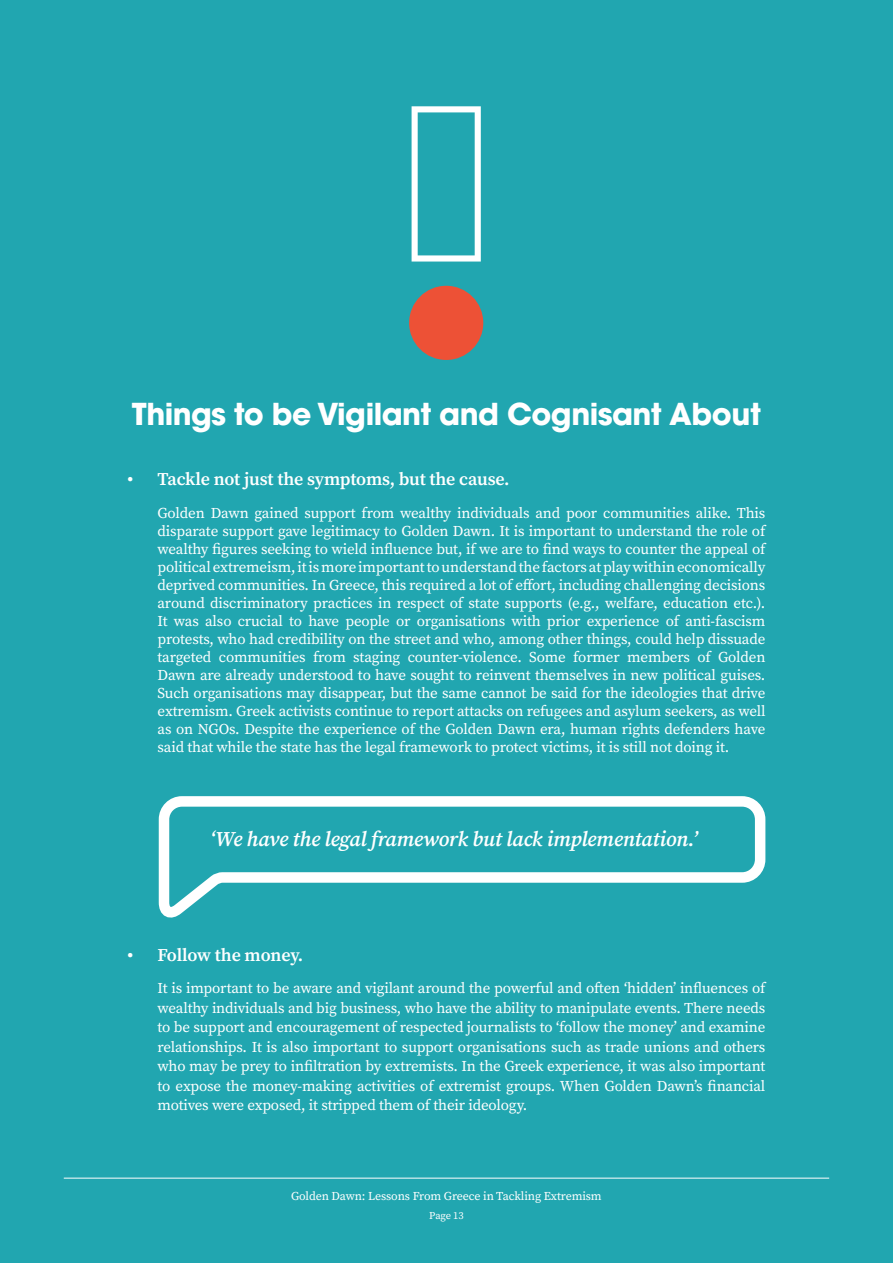
<style>
.page{position:relative;width:893px;height:1263px;background:#21a6b0}
.page>*{position:absolute;margin:0;border:0;box-sizing:border-box;transform-origin:0 0}
.t1{font:700 30px "ITC Avant Garde Pro";letter-spacing:-.02em;color:#fff}
.t2{font:italic 600 21px "Source Serif Pro";letter-spacing:-.01em;color:#fff}
.t3{font:600 18px "Source Serif Pro";letter-spacing:-.01em;color:#fff}
.t4{font:15px/18px "Source Serif Pro";letter-spacing:-.01em;color:#fff;text-align:justify}
.t5{font:12px "Source Serif Pro";letter-spacing:-.01em;color:#fff}
.t6{font:10.5px "Source Serif Pro";letter-spacing:-.015em;color:#fff}
</style>
<div class="page">
<hr style="left:64px;top:1178px;width:765px;height:1px;background:#fff">
<div style="left:409px;top:286px;width:74px;height:74px;background:#ed5136;border-radius:50%"></div>
<svg style="left:412px;top:106px;width:69px;height:156px"></svg>
<svg style="left:158px;top:796px;width:608px;height:119px"></svg>
<p class="t1" style="left:132px;top:394px;width:631px">Things to be Vigilant and Cognisant About</p>
<p class="t3" style="left:128px;top:467px;width:384px">• Tackle not just the symptoms, but the cause.</p>
<p class="t4" style="left:158px;top:504px;width:609px">Golden Dawn gained support from wealthy individuals and poor communities alike. This disparate support gave legitimacy to Golden Dawn. It is important to understand the role of wealthy figures seeking to wield influence but, if we are to find ways to counter the appeal of political extremeism, it is more important to understand the factors at play within economically deprived communities. In Greece, this required a lot of effort, including challenging decisions around discriminatory practices in respect of state supports (e.g., welfare, education etc.).<br>It was also crucial to have people or organisations with prior experience of anti-fascism protests, who had credibility on the street and who, among other things, could help dissuade targeted communities from staging counter-violence. Some former members of Golden Dawn are already understood to have sought to reinvent themselves in new political guises.<br>Such organisations may disappear, but the same cannot be said for the ideologies that drive extremism. Greek activists continue to report attacks on refugees and asylum seekers, as well as on NGOs. Despite the experience of the Golden Dawn era, human rights defenders have said that while the state has the legal framework to protect victims, it is still not doing it.</p>
<p class="t2" style="left:210px;top:825px;width:490px">‘We have the legal framework but lack implementation.’</p>
<p class="t3" style="left:128px;top:942px;width:177px">• Follow the money.</p>
<p class="t4" style="left:158px;top:978px;width:609px;line-height:19.5px">It is important to be aware and vigilant around the powerful and often ‘hidden’ influences of wealthy individuals and big business, who have the ability to manipulate events. There needs to be support and encouragement of respected journalists to ‘follow the money’ and examine relationships. It is also important to support organisations such as trade unions and others who may be prey to infiltration by extremists. In the Greek experience, it was also important to expose the money-making activities of extremist groups. When Golden Dawn’s financial motives were exposed, it stripped them of their ideology.</p>
<p class="t5" style="left:291px;top:1187px;width:312px">Golden Dawn: Lessons From Greece in Tackling Extremism</p>
<p class="t6" style="left:429px;top:1208px;width:36px">Page 13</p>
</div>
